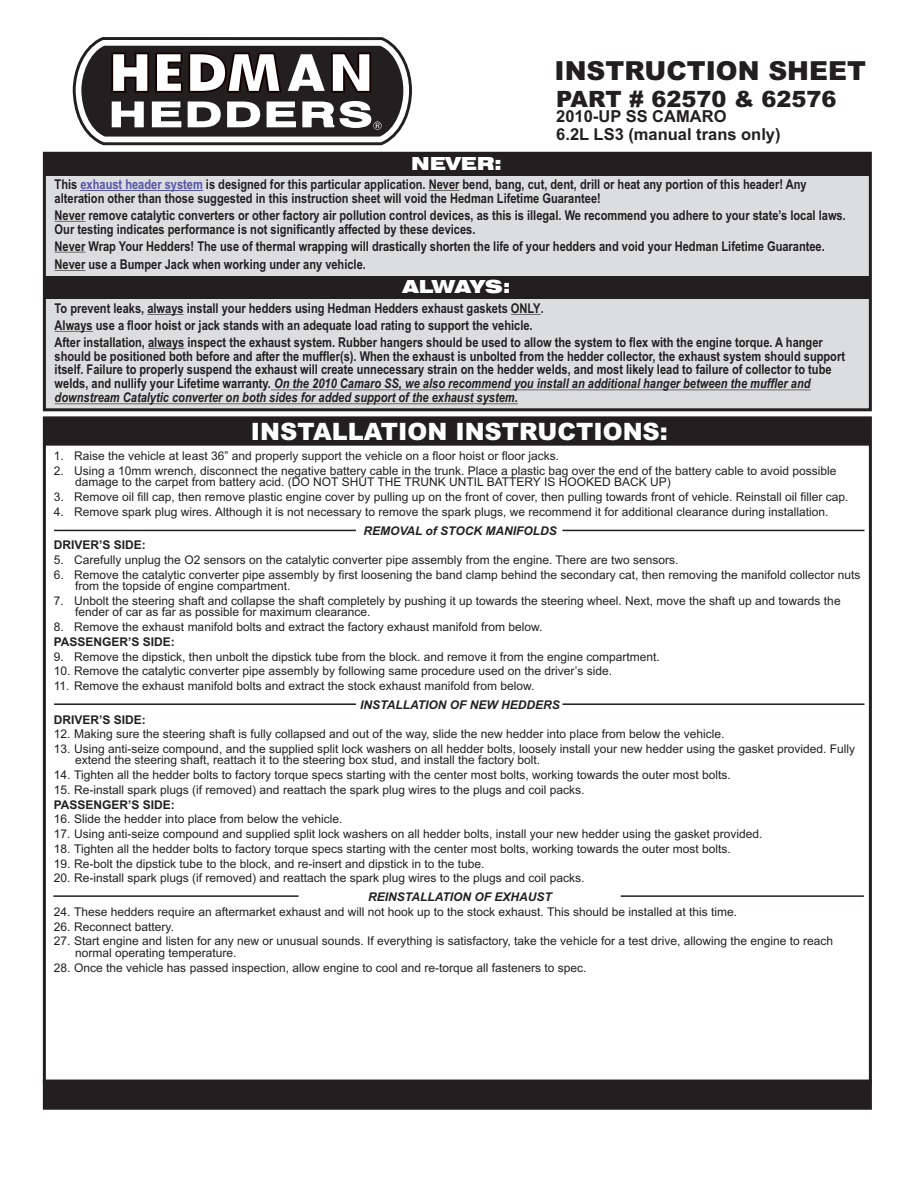
<style>
.page{position:relative;width:918px;height:1188px;background:#fff}
.page>*{position:absolute;margin:0;border:0;box-sizing:border-box;transform-origin:0 0}
.t1{font:700 26.25px "Arial MT Black";color:#231f20}
.t2{font:900 24px "Arial";color:#fff}
.t3{font:700 22.5px "Arial MT Black";color:#231f20}
.t4{font:900 expanded 18px "Swiss 721 BT";color:#fff}
.t5{font:700 16.5px/17.9px "Arial";color:#231f20}
.t6{font:700 13.5px/14px "Arial Narrow";color:#231f20}
.t7{font:12px/11.4px "Arial";color:#231f20}
.t8{font:italic 700 12px "Arial";color:#231f20}
.t9{font:700 12px "Arial";color:#231f20}
.s1{color:#55a}
.s2{font-style:italic}
</style>
<div class="page">
<svg style="left:42px;top:1078px;width:830px;height:32px;background:#312d2e"></svg>
<div style="left:42px;top:151px;width:830px;height:261px;background:#dcdddf"></div>
<div style="left:47px;top:420px;width:821px;height:25px;background:#231f20"></div>
<div style="left:43px;top:416px;width:829px;height:668px;border:3px solid #231f20"></div>
<svg style="left:71px;top:37px;width:342px;height:144px"></svg>
<div style="left:44px;top:153px;width:826px;height:23px;background:#231f20"></div>
<div style="left:44px;top:276px;width:826px;height:23px;background:#231f20"></div>
<hr style="left:80px;top:190px;width:123px;height:1px;background:#55a">
<hr style="left:429px;top:190px;width:30px;height:1px;background:#231f20">
<hr style="left:55px;top:221px;width:30px;height:1px;background:#231f20">
<hr style="left:55px;top:252px;width:30px;height:1px;background:#231f20">
<hr style="left:55px;top:270px;width:30px;height:1px;background:#231f20">
<hr style="left:147px;top:314px;width:37px;height:1px;background:#231f20">
<hr style="left:511px;top:314px;width:30px;height:1px;background:#231f20">
<hr style="left:55px;top:331px;width:38px;height:1px;background:#231f20">
<hr style="left:148px;top:348px;width:36px;height:1px;background:#231f20">
<hr style="left:271px;top:390px;width:540px;height:1px;background:#231f20">
<hr style="left:55px;top:404px;width:463px;height:1px;background:#231f20">
<hr style="left:54px;top:530px;width:302px;height:1px;background:#231f20">
<hr style="left:562px;top:530px;width:303px;height:1px;background:#231f20">
<hr style="left:54px;top:703px;width:302px;height:2px;background:#231f20">
<hr style="left:562px;top:703px;width:303px;height:2px;background:#231f20">
<hr style="left:53px;top:895px;width:245px;height:2px;background:#231f20">
<hr style="left:621px;top:895px;width:243px;height:2px;background:#231f20">
<h1 class="t1" style="left:555px;top:62px;width:313px">INSTRUCTION SHEET</h1>
<h3 class="t4" style="left:411px;top:157px;width:93px">NEVER:</h3>
<h3 class="t3" style="left:556px;top:91px;width:282px">PART # 62570 &amp; 62576</h3>
<h3 class="t5" style="left:556px;top:109px;width:226px">2010-UP SS CAMARO<br>6.2L LS3 (manual trans only)</h3>
<p class="t6" style="left:55px;top:178px;width:753px">This <span class="s1">exhaust header system</span> is designed for this particular application. Never bend, bang, cut, dent, drill or heat any portion of this header! Any alteration other than those suggested in this instruction sheet will void the Hedman Lifetime Guarantee!</p>
<p class="t6" style="left:55px;top:209px;width:793px">Never remove catalytic converters or other factory air pollution control devices, as this is illegal. We recommend you adhere to your state’s local laws.<br>Our testing indicates performance is not significantly affected by these devices.</p>
<p class="t6" style="left:55px;top:238px;width:772px;line-height:18.5px">Never Wrap Your Hedders! The use of thermal wrapping will drastically shorten the life of your hedders and void your Hedman Lifetime Guarantee.<br>Never use a Bumper Jack when working under any vehicle.</p>
<p class="t6" style="left:55px;top:301px;width:770px;line-height:17px">To prevent leaks, always install your hedders using Hedman Hedders exhaust gaskets ONLY.<br>Always use a floor hoist or jack stands with an adequate load rating to support the vehicle.<br>After installation, always inspect the exhaust system. Rubber hangers should be used to allow the system to flex with the engine torque. A hanger</p>
<p class="t6" style="left:55px;top:350px;width:792px">should be positioned both before and after the muffler(s). When the exhaust is unbolted from the hedder collector, the exhaust system should support itself. Failure to properly suspend the exhaust will create unnecessary strain on the hedder welds, and most likely lead to failure of collector to tube welds, and nullify your Lifetime warranty. <span class="s2">On the 2010 Camaro SS, we also recommend you install an additional hanger between the muffler and downstream Catalytic converter on both sides for added support of the exhaust system.</span></p>
<h3 class="t4" style="left:402px;top:279px;width:110px">ALWAYS:</h3>
<h2 class="t2" style="left:251px;top:423px;width:418px">INSTALLATION INSTRUCTIONS:</h2>
<p class="t7" style="left:54px;top:451px;width:507px">1. Raise the vehicle at least 36” and properly support the vehicle on a floor hoist or floor jacks.</p>
<p class="t7" style="left:75px;top:466px;width:763px;text-indent:-21px">2. Using a 10mm wrench, disconnect the negative battery cable in the trunk. Place a plastic bag over the end of the battery cable to avoid possible damage to the carpet from battery acid. (DO NOT SHUT THE TRUNK UNTIL BATTERY IS HOOKED BACK UP)</p>
<p class="t7" style="left:54px;top:492px;width:796px">3. Remove oil fill cap, then remove plastic engine cover by pulling up on the front of cover, then pulling towards front of vehicle. Reinstall oil filler cap.</p>
<p class="t7" style="left:54px;top:507px;width:776px">4. Remove spark plug wires. Although it is not necessary to remove the spark plugs, we recommend it for additional clearance during installation.</p>
<p class="t8" style="left:363px;top:526px;width:195px">REMOVAL of STOCK MANIFOLDS</p>
<p class="t9" style="left:54px;top:541px;width:94px">DRIVER’S SIDE:</p>
<p class="t7" style="left:54px;top:555px;width:626px">5. Carefully unplug the O2 sensors on the catalytic converter pipe assembly from the engine. There are two sensors.</p>
<p class="t7" style="left:75px;top:570px;width:787px;text-indent:-21px">6. Remove the catalytic converter pipe assembly by first loosening the band clamp behind the secondary cat, then removing the manifold collector nuts from the topside of engine compartment.</p>
<p class="t7" style="left:75px;top:596px;width:767px;text-indent:-21px">7. Unbolt the steering shaft and collapse the shaft completely by pushing it up towards the steering wheel. Next, move the shaft up and towards the fender of car as far as possible for maximum clearance.</p>
<p class="t7" style="left:54px;top:622px;width:490px">8. Remove the exhaust manifold bolts and extract the factory exhaust manifold from below.</p>
<p class="t9" style="left:54px;top:637px;width:123px">PASSENGER’S SIDE:</p>
<p class="t7" style="left:54px;top:652px;width:608px">9. Remove the dipstick, then unbolt the dipstick tube from the block. and remove it from the engine compartment.</p>
<p class="t7" style="left:54px;top:667px;width:560px">10. Remove the catalytic converter pipe assembly by following same procedure used on the driver’s side.</p>
<p class="t7" style="left:54px;top:681px;width:482px">11. Remove the exhaust manifold bolts and extract the stock exhaust manifold from below.</p>
<p class="t8" style="left:360px;top:700px;width:201px">INSTALLATION OF NEW HEDDERS</p>
<p class="t9" style="left:54px;top:715px;width:94px">DRIVER’S SIDE:</p>
<p class="t7" style="left:54px;top:730px;width:672px">12. Making sure the steering shaft is fully collapsed and out of the way, slide the new hedder into place from below the vehicle.</p>
<p class="t7" style="left:75px;top:744px;width:782px;text-indent:-21px">13. Using anti-seize compound, and the supplied split lock washers on all hedder bolts, loosely install your new hedder using the gasket provided. Fully extend the steering shaft, reattach it to the steering box stud, and install the factory bolt.</p>
<p class="t7" style="left:54px;top:770px;width:678px">14. Tighten all the hedder bolts to factory torque specs starting with the center most bolts, working towards the outer most bolts.</p>
<p class="t7" style="left:54px;top:785px;width:532px">15. Re-install spark plugs (if removed) and reattach the spark plug wires to the plugs and coil packs.</p>
<p class="t9" style="left:54px;top:800px;width:123px">PASSENGER’S SIDE:</p>
<p class="t7" style="left:54px;top:815px;width:290px">16. Slide the hedder into place from below the vehicle.</p>
<p class="t7" style="left:54px;top:829px;width:710px">17. Using anti-seize compound and supplied split lock washers on all hedder bolts, install your new hedder using the gasket provided.</p>
<p class="t7" style="left:54px;top:844px;width:678px">18. Tighten all the hedder bolts to factory torque specs starting with the center most bolts, working towards the outer most bolts.</p>
<p class="t7" style="left:54px;top:859px;width:432px">19. Re-bolt the dipstick tube to the block, and re-insert and dipstick in to the tube.</p>
<p class="t7" style="left:54px;top:874px;width:532px">20. Re-install spark plugs (if removed) and reattach the spark plug wires to the plugs and coil packs.</p>
<p class="t8" style="left:368px;top:892px;width:185px">REINSTALLATION OF EXHAUST</p>
<p class="t7" style="left:54px;top:907px;width:685px">24. These hedders require an aftermarket exhaust and will not hook up to the stock exhaust. This should be installed at this time.</p>
<p class="t7" style="left:54px;top:922px;width:122px">26. Reconnect battery.</p>
<p class="t7" style="left:75px;top:937px;width:759px;text-indent:-21px">27. Start engine and listen for any new or unusual sounds. If everything is satisfactory, take the vehicle for a test drive, allowing the engine to reach normal operating temperature.</p>
<p class="t7" style="left:54px;top:963px;width:534px">28. Once the vehicle has passed inspection, allow engine to cool and re-torque all fasteners to spec.</p>
</div>
